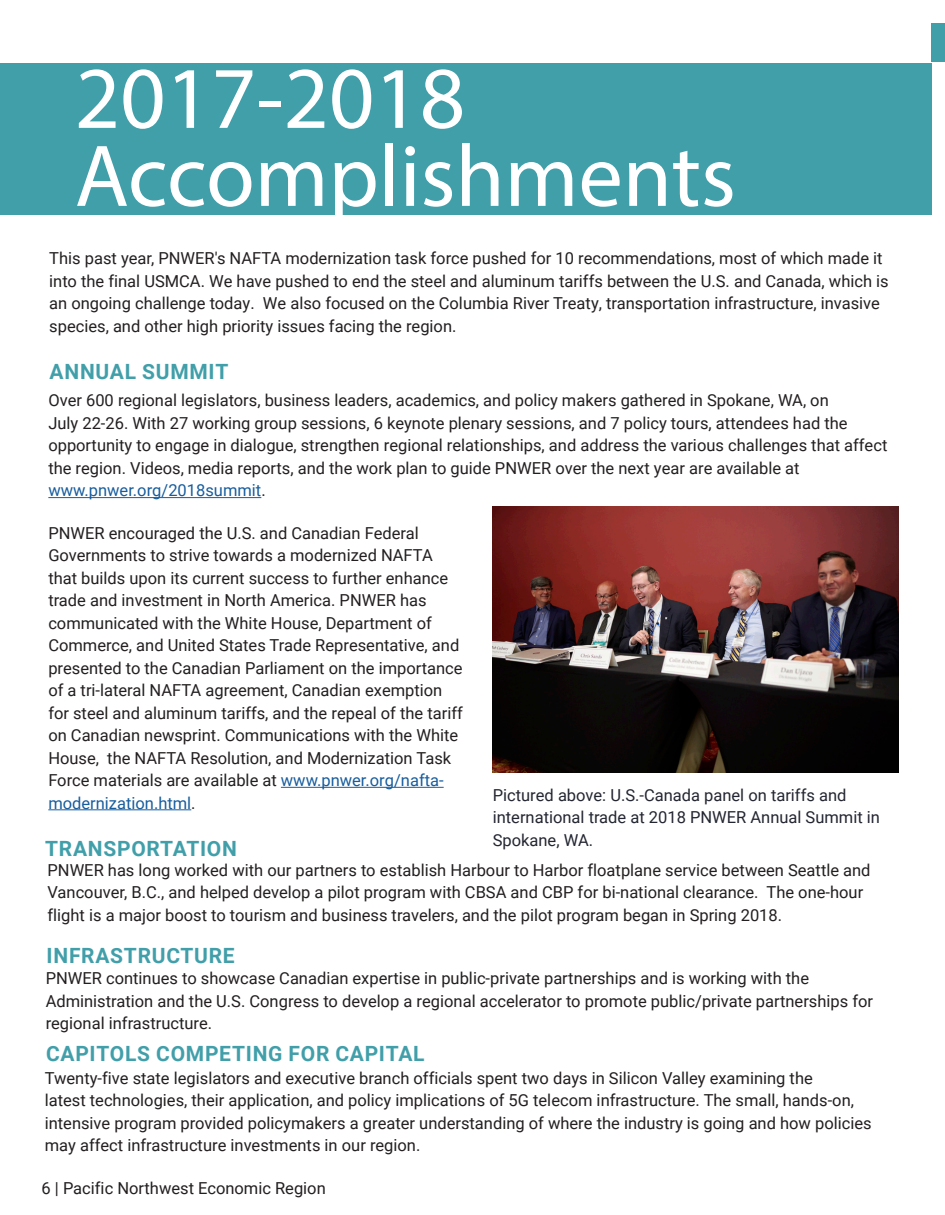
<style>
.page{position:relative;width:945px;height:1215px;background:#fff}
.page>*{position:absolute;margin:0;border:0;box-sizing:border-box;transform-origin:0 0}
.t1{font:88.5px/78px "Myriad Pro";color:#fff}
.t2{font:700 21px "Roboto";letter-spacing:.035em;color:#419faa}
.t3{font:16.5px/22.5px "Roboto";color:#231f20}
.t4{font:16.5px/22.5px "Roboto";color:#232631}
.t5{font:16.5px "Roboto";color:#175d9e}
.s1{color:#231f20}
.s2{color:#175d9e}
</style>
<div class="page">
<div style="left:932px;top:23px;width:13px;height:38px;background:#419faa"></div>
<div style="left:0;top:64px;width:932px;height:151px;background:#419faa"></div>
<hr style="left:48px;top:497px;width:213px;height:1px;background:#175d9e">
<hr style="left:281px;top:787px;width:163px;height:1px;background:#175d9e">
<hr style="left:48px;top:809px;width:143px;height:1px;background:#175d9e">
<img style="left:493px;top:506px;width:405px;height:266px">
<p class="t1" style="left:75px;top:58px;width:663px">2017-2018<br>Accomplishments</p>
<p class="t3" style="left:49px;top:247px;width:841px">This past year, PNWER's NAFTA modernization task force pushed for 10 recommendations, most of which made it into the final USMCA. We have pushed to end the steel and aluminum tariffs between the U.S. and Canada, which is an ongoing challenge today. We also focused on the Columbia River Treaty, transportation infrastructure, invasive species, and other high priority issues facing the region.</p>
<p class="t2" style="left:50px;top:357px;width:180px">ANNUAL SUMMIT</p>
<p class="t3" style="left:48px;top:389px;width:841px">Over 600 regional legislators, business leaders, academics, and policy makers gathered in Spokane, WA, on<br>July 22-26. With 27 working group sessions, 6 keynote plenary sessions, and 7 policy tours, attendees had the opportunity to engage in dialogue, strengthen regional relationships, and address the various challenges that affect the region. Videos, media reports, and the work plan to guide PNWER over the next year are available at</p>
<p class="t5" style="left:48px;top:479px;width:219px">www.pnwer.org/2018summit<span class="s1">.</span></p>
<p class="t3" style="left:48px;top:521px;width:416px">PNWER encouraged the U.S. and Canadian Federal Governments to strive towards a modernized NAFTA that builds upon its current success to further enhance trade and investment in North America. PNWER has communicated with the White House, Department of Commerce, and United States Trade Representative, and presented to the Canadian Parliament on the importance of a tri-lateral NAFTA agreement, Canadian exemption for steel and aluminum tariffs, and the repeal of the tariff on Canadian newsprint. Communications with the White House, the NAFTA Resolution, and Modernization Task Force materials are available at <span class="s2">www.pnwer.org/nafta&shy;modernization.html</span>.</p>
<p class="t4" style="left:493px;top:783px;width:389px">Pictured above: U.S.-Canada panel on tariffs and international trade at 2018 PNWER Annual Summit in<br>Spokane, WA.</p>
<p class="t2" style="left:45px;top:834px;width:193px">TRANSPORTATION</p>
<p class="t3" style="left:47px;top:858px;width:825px">PNWER has long worked with our partners to establish Harbour to Harbor floatplane service between Seattle and<br>Vancouver, B.C., and helped develop a pilot program with CBSA and CBP for bi-national clearance. The one-hour flight is a major boost to tourism and business travelers, and the pilot program began in Spring 2018.</p>
<p class="t2" style="left:47px;top:941px;width:190px">INFRASTRUCTURE</p>
<p class="t3" style="left:46px;top:967px;width:829px">PNWER continues to showcase Canadian expertise in public-private partnerships and is working with the<br>Administration and the U.S. Congress to develop a regional accelerator to promote public/private partnerships for regional infrastructure.</p>
<p class="t2" style="left:46px;top:1039px;width:380px">CAPITOLS COMPETING FOR CAPITAL</p>
<p class="t3" style="left:45px;top:1066px;width:828px">Twenty-five state legislators and executive branch officials spent two days in Silicon Valley examining the<br>latest technologies, their application, and policy implications of 5G telecom infrastructure. The small, hands-on, intensive program provided policymakers a greater understanding of where the industry is going and how policies may affect infrastructure investments in our region.</p>
<p class="t3" style="left:42px;top:1177px;width:286px">6 | Pacific Northwest Economic Region</p>
</div>
